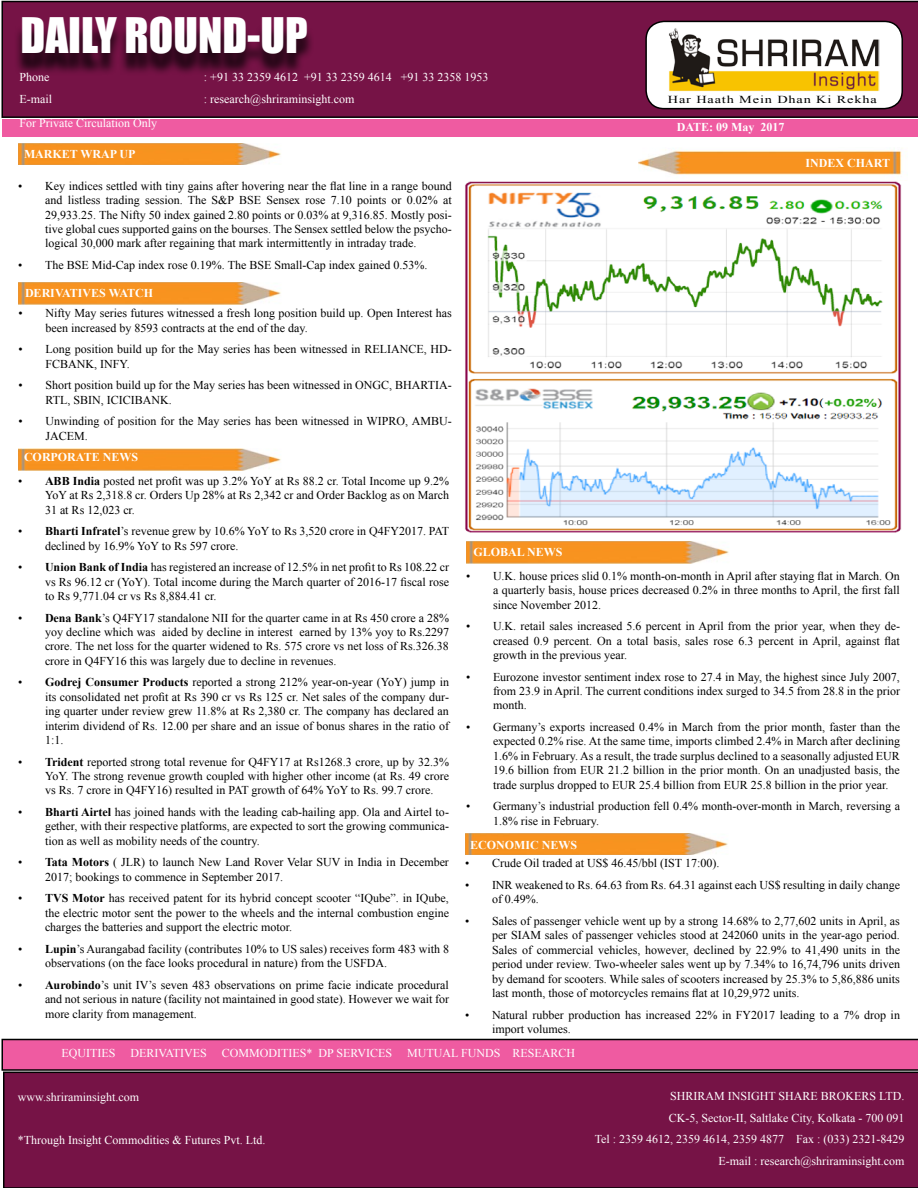
<style>
.page{position:relative;width:918px;height:1188px;background:#fff}
.page>*{position:absolute;margin:0;border:0;box-sizing:border-box;transform-origin:0 0}
.t1{font:45px "Impact";color:#fff}
.t2{font:12px/14.4px "Times New Roman";color:#000;text-align:justify}
.t3{font:12px "Times New Roman";color:#fff}
.t4{font:700 12px "Times New Roman";color:#fff}
.t5{font:10.65px "Times New Roman";letter-spacing:.06em;color:#000;scale:1.34 1}
.s1{font-weight:700}
</style>
<div class="page">
<svg style="left:1px;top:1px;width:917px;height:117px;background:#6f1242"></svg>
<div style="left:3px;top:1072px;width:915px;height:116px;background:#761346"></div>
<div style="left:14px;top:24px;width:467px;height:97px;background:#000;opacity:.75"></div>
<div style="left:646px;top:21px;width:256px;height:88px;background:#fff;border-radius:18px"></div>
<div style="left:645px;top:21px;width:258px;height:88px;border:2px solid #000;border-radius:18px"></div>
<img style="left:669px;top:28px;width:211px;height:64px">
<div style="left:2px;top:119px;width:916px;height:18px;background:#ef5ba1"></div>
<svg style="left:1px;top:1039px;width:917px;height:32px;background:#d95493"></svg>
<img style="left:639px;top:150px;width:263px;height:25px">
<img style="left:18px;top:449px;width:263px;height:21px">
<img style="left:18px;top:282px;width:263px;height:22px">
<img style="left:18px;top:143px;width:263px;height:22px">
<img style="left:467px;top:541px;width:262px;height:22px">
<img style="left:465px;top:833px;width:263px;height:22px">
<img style="left:465px;top:181px;width:437px;height:352px">
<p class="t1" style="left:20px;top:1px;width:289px">DAILY ROUND-UP</p>
<p class="t3" style="left:19px;top:69px;width:31px">Phone</p>
<p class="t3" style="left:204px;top:69px;width:286px">: +91 33 2359 4612 +91 33 2359 4614 +91 33 2358 1953</p>
<p class="t3" style="left:19px;top:91px;width:34px">E-mail</p>
<p class="t3" style="left:204px;top:91px;width:152px">: research@shriraminsight.com</p>
<p class="t3" style="left:19px;top:115px;width:139px">For Private Circulation Only</p>
<p class="t4" style="left:24px;top:145px;width:113px">MARKET WRAP UP</p>
<p class="t5" style="left:668px;top:93px;width:157px">Har Haath Mein Dhan Ki Rekha</p>
<p class="t4" style="left:677px;top:119px;width:109px">DATE: 09 May 2017</p>
<p class="t4" style="left:806px;top:155px;width:86px">INDEX CHART</p>
<p class="t2" style="left:45px;top:178px;width:408px;text-indent:-27px">• Key indices settled with tiny gains after hovering near the flat line in a range bound and listless trading session. The S&amp;P BSE Sensex rose 7.10 points or 0.02% at 29,933.25. The Nifty 50 index gained 2.80 points or 0.03% at 9,316.85. Mostly posi&shy;tive global cues supported gains on the bourses. The Sensex settled below the psycho&shy;logical 30,000 mark after regaining that mark intermittently in intraday trade.</p>
<p class="t2" style="left:18px;top:258px;width:411px">• The BSE Mid-Cap index rose 0.19%. The BSE Small-Cap index gained 0.53%.</p>
<p class="t2" style="left:46px;top:306px;width:408px;text-indent:-27px">• Nifty May series futures witnessed a fresh long position build up. Open Interest has been increased by 8593 contracts at the end of the day.</p>
<p class="t2" style="left:46px;top:342px;width:408px;text-indent:-27px">• Long position build up for the May series has been witnessed in RELIANCE, HD-<br>FCBANK, INFY.</p>
<p class="t2" style="left:46px;top:378px;width:408px;text-indent:-27px">• Short position build up for the May series has been witnessed in ONGC, BHARTIA-<br>RTL, SBIN, ICICIBANK.</p>
<p class="t2" style="left:46px;top:414px;width:408px;text-indent:-27px">• Unwinding of position for the May series has been witnessed in WIPRO, AMBU-<br>JACEM.</p>
<p class="t4" style="left:24px;top:448px;width:116px">CORPORATE NEWS</p>
<p class="t2" style="left:45px;top:473px;width:406px;text-indent:-27px">• <span class="s1">ABB India</span> posted net profit was up 3.2% YoY at Rs 88.2 cr. Total Income up 9.2% YoY at Rs 2,318.8 cr. Orders Up 28% at Rs 2,342 cr and Order Backlog as on March 31 at Rs 12,023 cr.</p>
<p class="t2" style="left:45px;top:524px;width:406px;text-indent:-27px">• <span class="s1">Bharti Infratel</span>’s revenue grew by 10.6% YoY to Rs 3,520 crore in Q4FY2017. PAT declined by 16.9% YoY to Rs 597 crore.</p>
<p class="t2" style="left:45px;top:560px;width:406px;text-indent:-27px">• <span class="s1">Union Bank of India</span> has registered an increase of 12.5% in net profit to Rs 108.22 cr vs Rs 96.12 cr (YoY). Total income during the March quarter of 2016-17 fiscal rose to Rs 9,771.04 cr vs Rs 8,884.41 cr.</p>
<p class="t2" style="left:45px;top:610px;width:406px;text-indent:-27px">• <span class="s1">Dena Bank</span>’s Q4FY17 standalone NII for the quarter came in at Rs 450 crore a 28% yoy decline which was aided by decline in interest earned by 13% yoy to Rs.2297 crore. The net loss for the quarter widened to Rs. 575 crore vs net loss of Rs.326.38 crore in Q4FY16 this was largely due to decline in revenues.</p>
<p class="t2" style="left:45px;top:675px;width:406px;text-indent:-27px">• <span class="s1">Godrej Consumer Products</span> reported a strong 212% year-on-year (YoY) jump in its consolidated net profit at Rs 390 cr vs Rs 125 cr. Net sales of the company dur&shy;ing quarter under review grew 11.8% at Rs 2,380 cr. The company has declared an interim dividend of Rs. 12.00 per share and an issue of bonus shares in the ratio of 1:1.</p>
<p class="t2" style="left:45px;top:754px;width:406px;text-indent:-27px">• <span class="s1">Trident</span> reported strong total revenue for Q4FY17 at Rs1268.3 crore, up by 32.3% YoY. The strong revenue growth coupled with higher other income (at Rs. 49 crore vs Rs. 7 crore in Q4FY16) resulted in PAT growth of 64% YoY to Rs. 99.7 crore.</p>
<p class="t2" style="left:45px;top:805px;width:405px;text-indent:-27px">• <span class="s1">Bharti Airtel</span> has joined hands with the leading cab-hailing app. Ola and Airtel to&shy;gether, with their respective platforms, are expected to sort the growing communica&shy;tion as well as mobility needs of the country.</p>
<p class="t2" style="left:45px;top:855px;width:405px;text-indent:-27px">• <span class="s1">Tata Motors</span> ( JLR) to launch New Land Rover Velar SUV in India in December<br>2017; bookings to commence in September 2017.</p>
<p class="t2" style="left:45px;top:891px;width:406px;text-indent:-27px">• <span class="s1">TVS Motor</span> has received patent for its hybrid concept scooter “IQube”. in IQube, the electric motor sent the power to the wheels and the internal combustion engine charges the batteries and support the electric motor.</p>
<p class="t2" style="left:45px;top:941px;width:406px;text-indent:-27px">• <span class="s1">Lupin</span>’s Aurangabad facility (contributes 10% to US sales) receives form 483 with 8 observations (on the face looks procedural in nature) from the USFDA.</p>
<p class="t2" style="left:45px;top:977px;width:406px;text-indent:-27px">• <span class="s1">Aurobindo</span>’s unit IV’s seven 483 observations on prime facie indicate procedural and not serious in nature (facility not maintained in good state). However we wait for more clarity from management.</p>
<p class="t4" style="left:25px;top:284px;width:130px">DERIVATIVES WATCH</p>
<p class="t4" style="left:473px;top:543px;width:91px">GLOBAL NEWS</p>
<p class="t2" style="left:493px;top:568px;width:408px;text-indent:-27px">• U.K. house prices slid 0.1% month-on-month in April after staying flat in March. On a quarterly basis, house prices decreased 0.2% in three months to April, the first fall since November 2012.</p>
<p class="t2" style="left:493px;top:619px;width:408px;text-indent:-27px">• U.K. retail sales increased 5.6 percent in April from the prior year, when they de&shy;creased 0.9 percent. On a total basis, sales rose 6.3 percent in April, against flat growth in the previous year.</p>
<p class="t2" style="left:493px;top:669px;width:409px;text-indent:-27px">• Eurozone investor sentiment index rose to 27.4 in May, the highest since July 2007, from 23.9 in April. The current conditions index surged to 34.5 from 28.8 in the prior month.</p>
<p class="t2" style="left:493px;top:720px;width:409px;text-indent:-27px">• Germany’s exports increased 0.4% in March from the prior month, faster than the expected 0.2% rise. At the same time, imports climbed 2.4% in March after declining 1.6% in February. As a result, the trade surplus declined to a seasonally adjusted EUR 19.6 billion from EUR 21.2 billion in the prior month. On an unadjusted basis, the trade surplus dropped to EUR 25.4 billion from EUR 25.8 billion in the prior year.</p>
<p class="t2" style="left:493px;top:799px;width:409px;text-indent:-27px">• Germany’s industrial production fell 0.4% month-over-month in March, reversing a<br>1.8% rise in February.</p>
<p class="t4" style="left:470px;top:836px;width:109px">ECONOMIC NEWS</p>
<p class="t2" style="left:465px;top:856px;width:256px">• Crude Oil traded at US$ 46.45/bbl (IST 17:00).</p>
<p class="t2" style="left:492px;top:878px;width:409px;text-indent:-27px">• INR weakened to Rs. 64.63 from Rs. 64.31 against each US$ resulting in daily change of 0.49%.</p>
<p class="t2" style="left:492px;top:914px;width:410px;text-indent:-27px">• Sales of passenger vehicle went up by a strong 14.68% to 2,77,602 units in April, as per SIAM sales of passenger vehicles stood at 242060 units in the year-ago period.<br>Sales of commercial vehicles, however, declined by 22.9% to 41,490 units in the period under review. Two-wheeler sales went up by 7.34% to 16,74,796 units driven by demand for scooters. While sales of scooters increased by 25.3% to 5,86,886 units last month, those of motorcycles remains flat at 10,29,972 units.</p>
<p class="t2" style="left:492px;top:1007px;width:409px;text-indent:-27px">• Natural rubber production has increased 22% in FY2017 leading to a 7% drop in import volumes.</p>
<p class="t3" style="left:61px;top:1045px;width:147px">EQUITIES DERIVATIVES</p>
<p class="t3" style="left:222px;top:1045px;width:172px">COMMODITIES* DP SERVICES</p>
<p class="t3" style="left:407px;top:1045px;width:169px">MUTUAL FUNDS RESEARCH</p>
<p class="t3" style="left:18px;top:1088px;width:123px">www.shriraminsight.com</p>
<p class="t3" style="left:18px;top:1132px;width:249px">*Through Insight Commodities &amp; Futures Pvt. Ltd.</p>
<p class="t3" style="left:670px;top:1088px;width:236px">SHRIRAM INSIGHT SHARE BROKERS LTD.</p>
<p class="t3" style="left:669px;top:1110px;width:237px">CK-5, Sector-II, Saltlake City, Kolkata - 700 091</p>
<p class="t3" style="left:595px;top:1131px;width:311px">Tel : 2359 4612, 2359 4614, 2359 4877 Fax : (033) 2321-8429</p>
<p class="t3" style="left:719px;top:1153px;width:188px">E-mail : research@shriraminsight.com</p>
</div>
